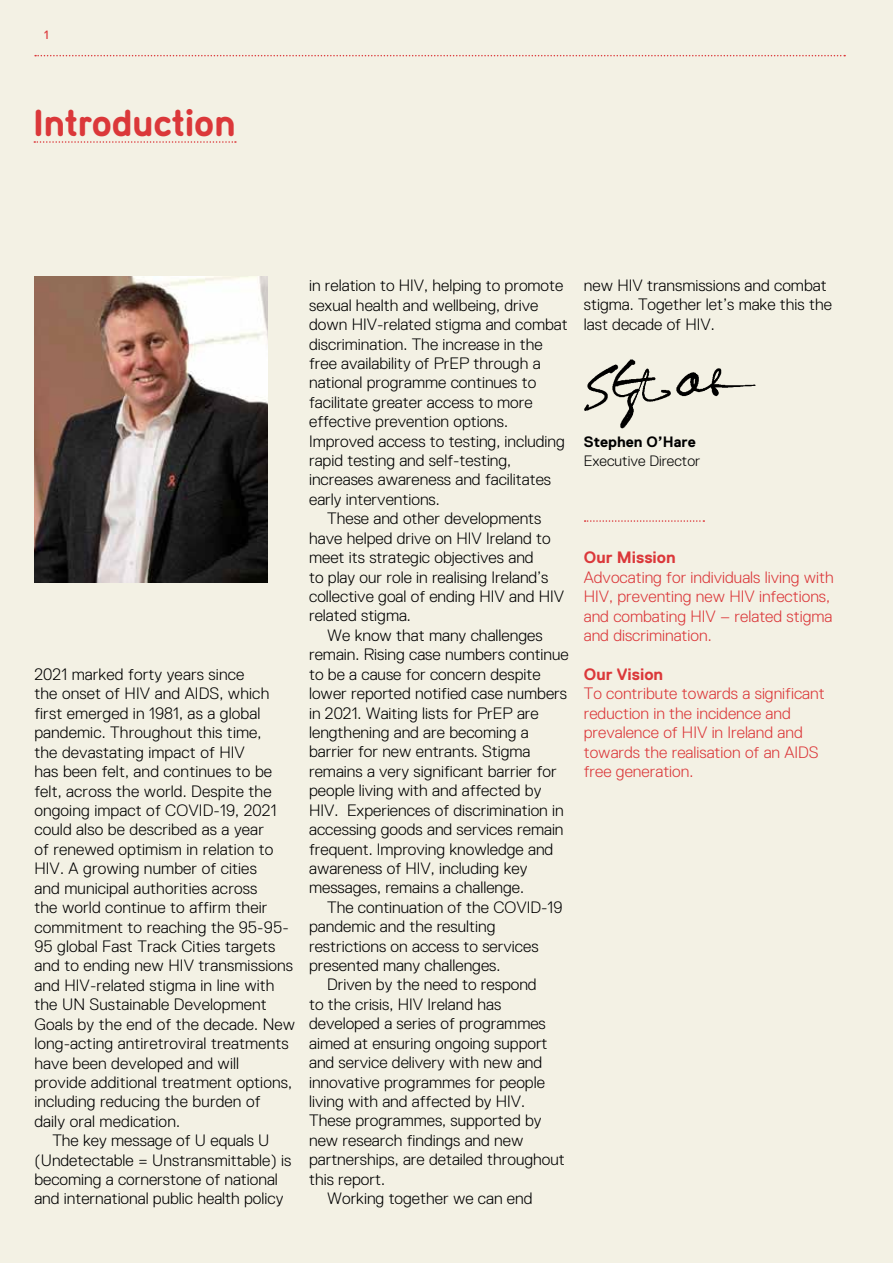
<style>
.page{position:relative;width:893px;height:1263px;background:#f3f1e4}
.page>*{position:absolute;margin:0;border:0;box-sizing:border-box;transform-origin:0 0}
.t1{font:700 36px "Gravostyle Basic";color:#db383a}
.t2{font:300 16.5px/19.4px "Replica";color:#000}
.t3{font:300 16.5px/19.4px "Replica";color:#db383a}
.t4{font:700 16.5px "Replica";color:#db383a}
.t5{font:300 15px "Replica";color:#000}
.t6{font:700 15px "Replica";color:#000}
.t7{font:12px "Replica";color:#db383a}
</style>
<div class="page">
<svg style="left:35px;top:55px;width:810px;height:1px"></svg>
<svg style="left:34px;top:141px;width:202px;height:2px"></svg>
<img style="left:584px;top:359px;width:172px;height:70px">
<img style="left:35px;top:277px;width:233px;height:306px">
<svg style="left:585px;top:520px;width:119px;height:2px"></svg>
<p class="t7" style="left:44px;top:28px;width:6px">1</p>
<h1 class="t1" style="left:34px;top:100px;width:204px">Introduction</h1>
<p class="t2" style="left:34px;top:665px;width:211px">2021 marked forty years since</p>
<p class="t2" style="left:34px;top:684px;width:237px">the onset of HIV and AIDS, which</p>
<p class="t2" style="left:34px;top:703px;width:228px">first emerged in 1981, as a global</p>
<p class="t2" style="left:34px;top:723px;width:229px">pandemic. Throughout this time,</p>
<p class="t2" style="left:34px;top:742px;width:212px">the devastating impact of HIV</p>
<p class="t2" style="left:34px;top:762px;width:239px">has been felt, and continues to be</p>
<p class="t2" style="left:34px;top:781px;width:239px">felt, across the world. Despite the</p>
<p class="t2" style="left:34px;top:801px;width:244px">ongoing impact of COVID-19, 2021</p>
<p class="t2" style="left:34px;top:820px;width:231px">could also be described as a year</p>
<p class="t2" style="left:34px;top:839px;width:241px">of renewed optimism in relation to</p>
<p class="t2" style="left:34px;top:859px;width:224px">HIV. A growing number of cities</p>
<p class="t2" style="left:34px;top:878px;width:225px">and municipal authorities across</p>
<p class="t2" style="left:34px;top:898px;width:235px">the world continue to affirm their</p>
<p class="t2" style="left:34px;top:917px;width:256px">commitment to reaching the 95-95-</p>
<p class="t2" style="left:34px;top:936px;width:243px">95 global Fast Track Cities targets</p>
<p class="t2" style="left:34px;top:956px;width:260px">and to ending new HIV transmissions</p>
<p class="t2" style="left:34px;top:975px;width:242px">and HIV-related stigma in line with</p>
<p class="t2" style="left:34px;top:995px;width:234px">the UN Sustainable Development</p>
<p class="t2" style="left:34px;top:1014px;width:262px">Goals by the end of the decade. New</p>
<p class="t2" style="left:34px;top:1034px;width:256px">long-acting antiretroviral treatments</p>
<p class="t2" style="left:34px;top:1053px;width:206px">have been developed and will</p>
<p class="t2" style="left:34px;top:1072px;width:259px">provide additional treatment options,</p>
<p class="t2" style="left:34px;top:1092px;width:228px">including reducing the burden of</p>
<p class="t2" style="left:34px;top:1111px;width:147px">daily oral medication.</p>
<p class="t2" style="left:52px;top:1131px;width:219px">The key message of U equals U</p>
<p class="t2" style="left:34px;top:1150px;width:259px">(Undetectable = Unstransmittable) is</p>
<p class="t2" style="left:34px;top:1170px;width:245px">becoming a cornerstone of national</p>
<p class="t2" style="left:34px;top:1189px;width:251px">and international public health policy</p>
<p class="t2" style="left:309px;top:276px;width:256px">in relation to HIV, helping to promote</p>
<p class="t2" style="left:309px;top:295px;width:231px">sexual health and wellbeing, drive</p>
<p class="t2" style="left:309px;top:315px;width:260px">down HIV-related stigma and combat</p>
<p class="t2" style="left:309px;top:334px;width:235px">discrimination. The increase in the</p>
<p class="t2" style="left:309px;top:354px;width:233px">free availability of PrEP through a</p>
<p class="t2" style="left:309px;top:373px;width:229px">national programme continues to</p>
<p class="t2" style="left:309px;top:392px;width:225px">facilitate greater access to more</p>
<p class="t2" style="left:309px;top:412px;width:200px">effective prevention options.</p>
<p class="t2" style="left:309px;top:431px;width:257px">Improved access to testing, including</p>
<p class="t2" style="left:309px;top:451px;width:204px">rapid testing and self-testing,</p>
<p class="t2" style="left:309px;top:470px;width:244px">increases awareness and facilitates</p>
<p class="t2" style="left:309px;top:489px;width:132px">early interventions.</p>
<p class="t2" style="left:327px;top:509px;width:216px">These and other developments</p>
<p class="t2" style="left:309px;top:528px;width:243px">have helped drive on HIV Ireland to</p>
<p class="t2" style="left:309px;top:548px;width:226px">meet its strategic objectives and</p>
<p class="t2" style="left:309px;top:567px;width:241px">to play our role in realising Ireland’s</p>
<p class="t2" style="left:309px;top:587px;width:257px">collective goal of ending HIV and HIV</p>
<p class="t2" style="left:309px;top:606px;width:103px">related stigma.</p>
<p class="t2" style="left:327px;top:625px;width:217px">We know that many challenges</p>
<p class="t2" style="left:309px;top:645px;width:261px">remain. Rising case numbers continue</p>
<p class="t2" style="left:309px;top:664px;width:233px">to be a cause for concern despite</p>
<p class="t2" style="left:309px;top:684px;width:260px">lower reported notified case numbers</p>
<p class="t2" style="left:309px;top:703px;width:231px">in 2021. Waiting lists for PrEP are</p>
<p class="t2" style="left:309px;top:723px;width:221px">lengthening and are becoming a</p>
<p class="t2" style="left:309px;top:742px;width:223px">barrier for new entrants. Stigma</p>
<p class="t2" style="left:309px;top:761px;width:249px">remains a very significant barrier for</p>
<p class="t2" style="left:309px;top:781px;width:234px">people living with and affected by</p>
<p class="t2" style="left:309px;top:800px;width:256px">HIV. Experiences of discrimination in</p>
<p class="t2" style="left:309px;top:820px;width:256px">accessing goods and services remain</p>
<p class="t2" style="left:309px;top:839px;width:246px">frequent. Improving knowledge and</p>
<p class="t2" style="left:309px;top:858px;width:220px">awareness of HIV, including key</p>
<p class="t2" style="left:309px;top:878px;width:216px">messages, remains a challenge.</p>
<p class="t2" style="left:327px;top:897px;width:237px">The continuation of the COVID-19</p>
<p class="t2" style="left:309px;top:917px;width:188px">pandemic and the resulting</p>
<p class="t2" style="left:309px;top:936px;width:231px">restrictions on access to services</p>
<p class="t2" style="left:309px;top:956px;width:193px">presented many challenges.</p>
<p class="t2" style="left:327px;top:975px;width:211px">Driven by the need to respond</p>
<p class="t2" style="left:309px;top:994px;width:194px">to the crisis, HIV Ireland has</p>
<p class="t2" style="left:309px;top:1014px;width:238px">developed a series of programmes</p>
<p class="t2" style="left:309px;top:1033px;width:240px">aimed at ensuring ongoing support</p>
<p class="t2" style="left:309px;top:1053px;width:235px">and service delivery with new and</p>
<p class="t2" style="left:309px;top:1072px;width:237px">innovative programmes for people</p>
<p class="t2" style="left:309px;top:1092px;width:218px">living with and affected by HIV.</p>
<p class="t2" style="left:309px;top:1111px;width:234px">These programmes, supported by</p>
<p class="t2" style="left:309px;top:1130px;width:216px">new research findings and new</p>
<p class="t2" style="left:309px;top:1150px;width:257px">partnerships, are detailed throughout</p>
<p class="t2" style="left:309px;top:1169px;width:77px">this report.</p>
<p class="t2" style="left:327px;top:1189px;width:207px">Working together we can end</p>
<p class="t2" style="left:584px;top:276px;width:250px">new HIV transmissions and combat stigma. Together let’s make this the last decade of HIV.</p>
<p class="t6" style="left:584px;top:433px;width:113px">Stephen O’Hare</p>
<p class="t5" style="left:584px;top:453px;width:118px">Executive Director</p>
<p class="t4" style="left:584px;top:549px;width:93px">Our Mission</p>
<p class="t3" style="left:584px;top:567px;width:251px">Advocating for individuals living with HIV, preventing new HIV infections, and combating HIV – related stigma and discrimination.</p>
<p class="t4" style="left:584px;top:665px;width:81px">Our Vision</p>
<p class="t3" style="left:584px;top:684px;width:242px">To contribute towards a significant reduction in the incidence and prevalence of HIV in Ireland and towards the realisation of an AIDS free generation.</p>
</div>
